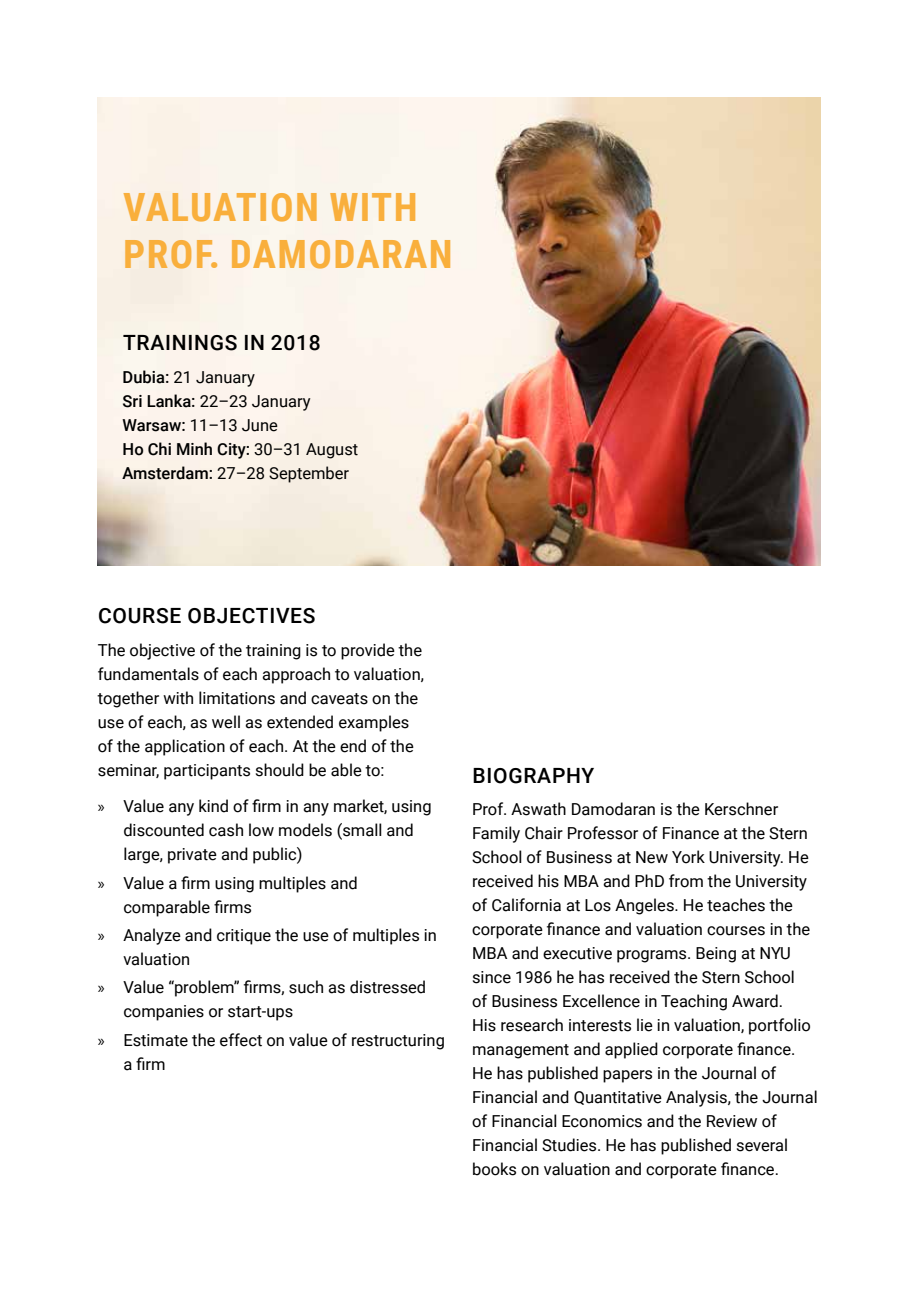
<style>
.page{position:relative;width:906px;height:1289px;background:#fff}
.page>*{position:absolute;margin:0;border:0;box-sizing:border-box;transform-origin:0 0}
.t1{font:700 39px/46.8px "Roboto Condensed";letter-spacing:.035em;color:#f9af3c}
.t2{font:500 21px "Roboto";letter-spacing:.035em;color:#000}
.t3{font:16.5px/24px "Roboto";color:#000}
.s1{font-weight:500}
.s2{font-family:"Myriad Pro"}
</style>
<div class="page">
<img style="left:98px;top:98px;width:723px;height:468px">
<h1 class="t1" style="left:123px;top:182px;width:331px">VALUATION WITH<br>PROF. DAMODARAN</h1>
<p class="t2" style="left:123px;top:328px;width:199px">TRAININGS IN 2018</p>
<p class="t3" style="left:123px;top:364px;width:237px"><span class="s1">Dubia:</span> 21 January<br><span class="s1">Sri Lanka:</span> 22–23 January<br><span class="s1">Warsaw:</span> 11–13 June<br><span class="s1">Ho Chi Minh City:</span> 30–31 August<br><span class="s1">Amsterdam:</span> 27–28 September</p>
<p class="t2" style="left:98px;top:601px;width:219px">COURSE OBJECTIVES</p>
<p class="t3" style="left:98px;top:637px;width:328px">The objective of the training is to provide the fundamentals of each approach to valuation, together with limitations and caveats on the use of each, as well as extended examples of the application of each. At the end of the seminar, participants should be able to:</p>
<p class="t3" style="left:123px;top:794px;width:310px;text-indent:-26px"><span class="s2">»</span> Value any kind of firm in any market, using discounted cash low models (small and large, private and public)</p>
<p class="t3" style="left:123px;top:870px;width:236px;text-indent:-26px"><span class="s2">»</span> Value a firm using multiples and comparable firms</p>
<p class="t3" style="left:123px;top:922px;width:315px;text-indent:-26px"><span class="s2">»</span> Analyze and critique the use of multiples in valuation</p>
<p class="t3" style="left:123px;top:974px;width:304px;text-indent:-26px"><span class="s2">»</span> Value “problem” firms, such as distressed companies or start-ups</p>
<p class="t3" style="left:123px;top:1027px;width:323px;text-indent:-26px"><span class="s2">»</span> Estimate the effect on value of restructuring a firm</p>
<p class="t2" style="left:472px;top:760px;width:123px">BIOGRAPHY</p>
<p class="t3" style="left:472px;top:796px;width:347px">Prof. Aswath Damodaran is the Kerschner Family Chair Professor of Finance at the Stern School of Business at New York University. He received his MBA and PhD from the University of California at Los Angeles. He teaches the corporate finance and valuation courses in the MBA and executive programs. Being at NYU since 1986 he has received the Stern School<br>of Business Excellence in Teaching Award.<br>His research interests lie in valuation, portfolio management and applied corporate finance.<br>He has published papers in the Journal of Financial and Quantitative Analysis, the Journal of Financial Economics and the Review of Financial Studies. He has published several books on valuation and corporate finance.</p>
</div>
